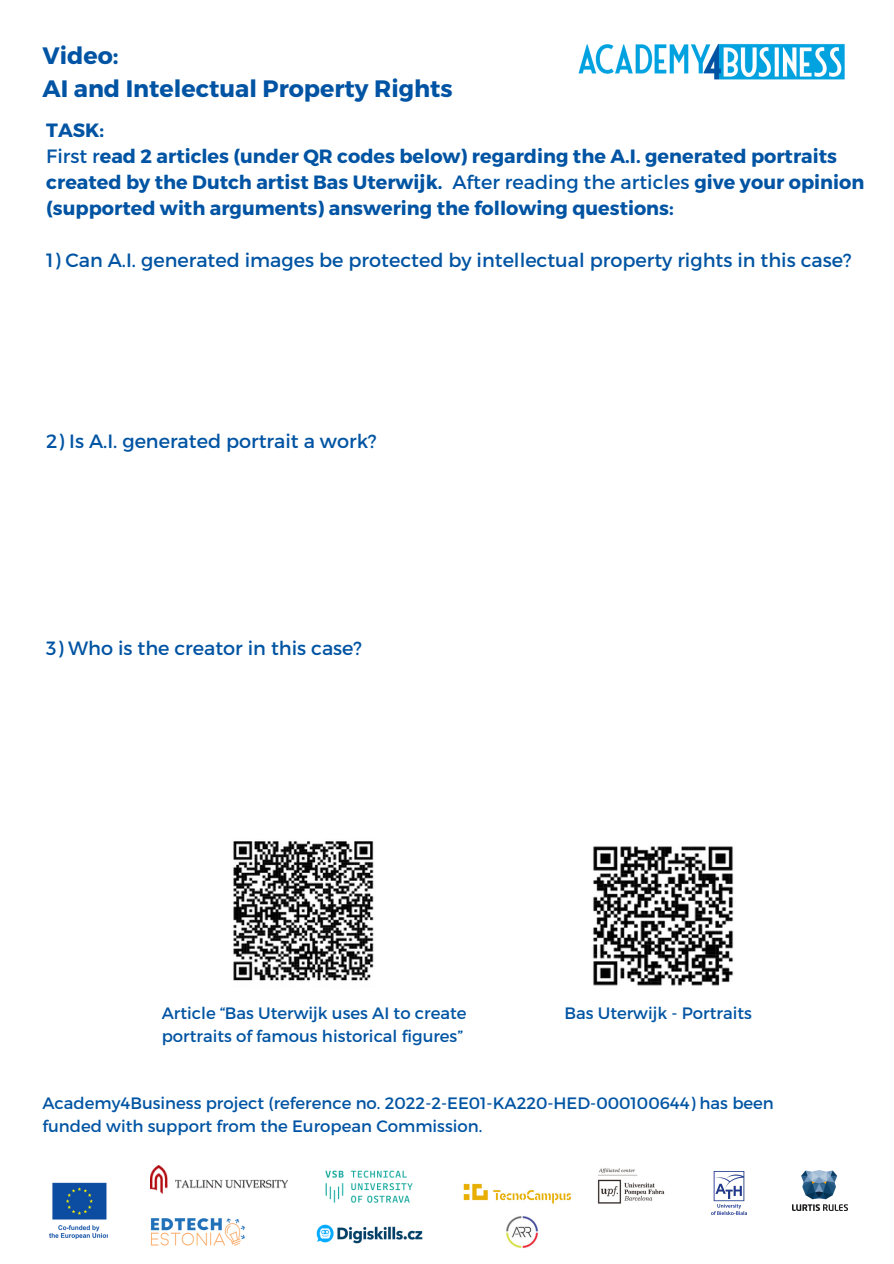
<style>
.page{position:relative;width:894px;height:1264px;background:#fff}
.page>*{position:absolute;margin:0;border:0;box-sizing:border-box;transform-origin:0 0}
.t1{font:700 23.7px "Montserrat";color:#0154a3}
.t2{font:700 19.2px/25.8px "Montserrat";color:#0154a3}
.t3{font:19.2px "Montserrat";color:#0154a3}
.t4{font:16.5px/22.5px "Montserrat";color:#0154a3}
.s1{font-weight:400}
</style>
<div class="page">
<img style="left:316px;top:1224px;width:107px;height:20px">
<img style="left:792px;top:1170px;width:55px;height:40px">
<img style="left:325px;top:1170px;width:88px;height:33px">
<img style="left:49px;top:1182px;width:58px;height:58px">
<img style="left:151px;top:1218px;width:94px;height:27px">
<img style="left:150px;top:1165px;width:138px;height:28px">
<img style="left:463px;top:1168px;width:202px;height:36px">
<img style="left:711px;top:1171px;width:35px;height:43px">
<img style="left:506px;top:1216px;width:32px;height:32px">
<img style="left:578px;top:43px;width:267px;height:37px">
<img style="left:233px;top:841px;width:141px;height:140px">
<img style="left:593px;top:846px;width:141px;height:140px">
<p class="t1" style="left:42px;top:41px;width:78px">Video:</p>
<p class="t1" style="left:42px;top:73px;width:411px">AI and Intelectual Property Rights</p>
<p class="t2" style="left:46px;top:116px;width:59px">TASK:</p>
<p class="t2" style="left:46px;top:142px;width:819px"><span class="s1">First r</span>ead 2 articles (under QR codes below) regarding the A.I. generated portraits created by the Dutch artist Bas Uterwijk. <span class="s1">After reading the articles</span> give your opinion (supported with arguments) answering the following questions:</p>
<p class="t3" style="left:46px;top:247px;width:806px">1) Can A.I. generated images be protected by intellectual property rights in this case?</p>
<p class="t3" style="left:46px;top:428px;width:332px">2) Is A.I. generated portrait a work?</p>
<p class="t3" style="left:46px;top:635px;width:317px">3) Who is the creator in this case?</p>
<p class="t4" style="left:162px;top:1001px;width:306px">Article “Bas Uterwijk uses AI to create portraits of famous historical figures”</p>
<p class="t4" style="left:564px;top:1001px;width:189px">Bas Uterwijk - Portraits</p>
<p class="t4" style="left:42px;top:1091px;width:732px">Academy4Business project (reference no. 2022-2-EE01-KA220-HED-000100644) has been funded with support from the European Commission.</p>
</div>
